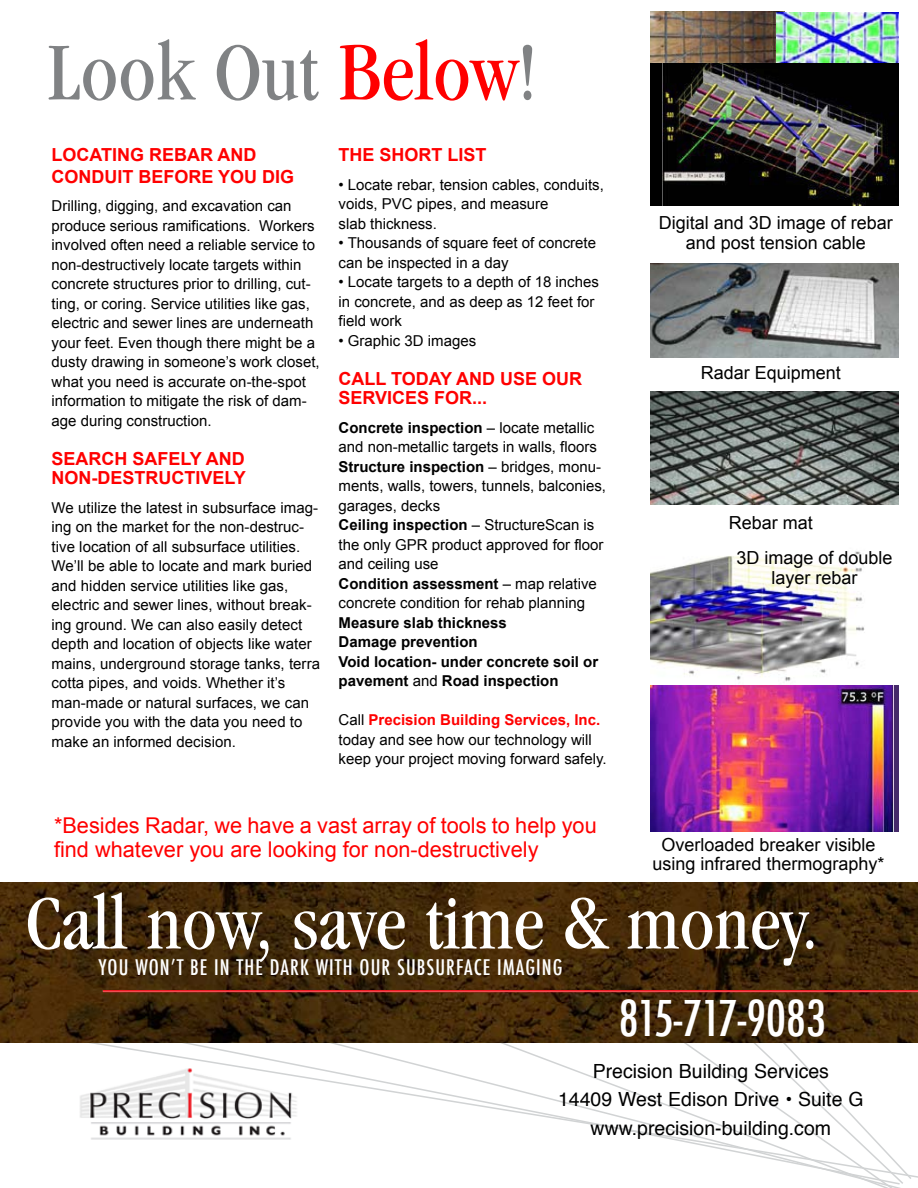
<style>
.page{position:relative;width:918px;height:1188px;background:#fff}
.page>*{position:absolute;margin:0;border:0;box-sizing:border-box;transform-origin:0 0}
.t1{font:condensed 84.9px "Garamond";color:#808284}
.t2{font:condensed 79.05px "Garamond";color:#fff}
.t3{font:500 condensed 48px "Futura";letter-spacing:-.025em;color:#fff}
.t4{font:21.75px/24px "Arial";color:#f00}
.t5{font:500 condensed 21px "Futura";letter-spacing:.05em;color:#fff}
.t6{font:19.5px/28.5px "Helvetica";color:#000;text-align:center}
.t7{font:18px/19.5px "Arial";color:#000;text-align:center}
.t8{font:700 18px/21.6px "Arial";color:#f00}
.t9{font:18px/22.5px "Arial";color:#f00}
.t10{font:15px/19.5px "Arial";color:#000}
.t11{font:700 15px/19.5px "Arial";color:#000}
.s1{color:#f00}
.s2{font-weight:700}
.s3{font-weight:400}
.s4{font-weight:700;color:#f00}
</style>
<div class="page">
<img style="left:650px;top:551px;width:215px;height:130px">
<img style="left:650px;top:392px;width:248px;height:113px">
<img style="left:650px;top:263px;width:248px;height:95px">
<svg style="left:0;top:1042px;width:918px;height:137px"></svg>
<img style="left:0;top:883px;width:918px;height:159px">
<hr style="left:103px;top:990px;width:815px;height:2px;background:#fff">
<hr style="left:103px;top:992px;width:815px;height:1px;background:#ed1c24">
<hr style="left:103px;top:990px;width:815px;height:1px;background:#ed1c24">
<div style="left:650px;top:37px;width:248px;height:169px;background:#000"></div>
<img style="left:663px;top:63px;width:233px;height:143px">
<img style="left:650px;top:685px;width:244px;height:147px">
<img style="left:650px;top:12px;width:127px;height:51px">
<img style="left:777px;top:12px;width:121px;height:51px">
<h1 class="t1" style="left:48px;top:25px;width:491px">Look Out <span class="s1">Below</span>!</h1>
<p class="t8" style="left:52px;top:145px;width:222px">Locating Rebar and<br>Conduit BEFORE YOU DIG</p>
<p class="t10" style="left:52px;top:197px;width:270px">Drilling, digging, and excavation can produce serious ramifications. Workers involved often need a reliable service to non-destructively locate targets within concrete structures prior to drilling, cut&shy;ting, or coring. Service utilities like gas, electric and sewer lines are underneath your feet. Even though there might be a dusty drawing in someone’s work closet, what you need is accurate on-the-spot information to mitigate the risk of dam&shy;age during construction.</p>
<p class="t8" style="left:52px;top:450px;width:169px;line-height:19.5px">SEARCH SAFELY AND<br>NON</p>
<p class="t8" style="left:92px;top:468px;width:78px">-DESTRUCTI</p>
<p class="t8" style="left:201px;top:468px;width:47px">VELY</p>
<p class="t10" style="left:52px;top:498px;width:270px">We utilize the latest in subsurface imag&shy;ing on the market for the non-destruc&shy;tive location of all subsurface utilities.<br>We’ll be able to locate and mark buried and hidden service utilities like gas, electric and sewer lines, without break&shy;ing ground. We can also easily detect depth and location of objects like water mains, underground storage tanks, terra cotta pipes, and voids. Whether it’s man-made or natural surfaces, we can provide you with the data you need to make an informed decision.</p>
<p class="t8" style="left:339px;top:145px;width:149px">THE SHORT LIST</p>
<p class="t10" style="left:339px;top:175px;width:267px">• Locate rebar, tension cables, conduits, voids, PVC pipes, and measure<br>slab thickness.</p>
<p class="t10" style="left:339px;top:234px;width:259px">• Thousands of square feet of concrete can be inspected in a day</p>
<p class="t10" style="left:339px;top:273px;width:262px">• Locate targets to a depth of 18 inches in concrete, and as deep as 12 feet for field work</p>
<p class="t10" style="left:339px;top:331px;width:139px">• Graphic 3D images</p>
<p class="t8" style="left:339px;top:368px;width:67px">CALL TODA</p>
<p class="t8" style="left:440px;top:368px;width:30px">Y AND</p>
<p class="t8" style="left:500px;top:368px;width:78px">Use our</p>
<p class="t8" style="left:339px;top:388px;width:150px">SERVICES for...</p>
<p class="t10" style="left:339px;top:418px;width:269px"><span class="s2">Concrete inspection</span> – locate metallic and non-metallic targets in walls, floors <span class="s2">Structure inspection</span> – bridges, monu&shy;ments, walls, towers, tunnels, balconies, garages, decks<br><span class="s2">Ceiling inspection</span> – StructureScan is the only GPR product approved for floor and ceiling use<br><span class="s2">Condition assessment</span> – map relative concrete condition for rehab planning</p>
<p class="t11" style="left:339px;top:613px;width:261px">Measure slab thickness<br>Damage prevention<br>Void location- under concrete soil or pavement <span class="s3">and</span> Road inspection</p>
<p class="t10" style="left:339px;top:711px;width:270px">Call <span class="s4">Precision Building Services, Inc. </span>today and see how our technology will keep your project moving forward safely.</p>
<h3 class="t4" style="left:54px;top:814px;width:544px">*Besides Radar, we have a vast array of tools to help you find whatever you are looking for non-destructively</h3>
<p class="t9" style="left:54px;top:815px;width:451px">*Besides Infrared, we have a vast array of tools to help you find whatever you are looking for non-destructively</p>
<p class="t7" style="left:659px;top:213px;width:236px">Digital and 3D image of rebar and post tension cable</p>
<p class="t7" style="left:701px;top:363px;width:142px">Radar Equipment</p>
<p class="t7" style="left:729px;top:513px;width:86px">Rebar mat</p>
<p class="t7" style="left:736px;top:548px;width:158px">3D image of double layer rebar</p>
<p class="t7" style="left:653px;top:835px;width:234px">Overloaded breaker visible using infrared thermography*</p>
<h2 class="t2" style="left:26px;top:879px;width:794px">Call now, save time &amp; money.</h2>
<h3 class="t5" style="left:99px;top:954px;width:465px">YOU WON’T BE IN THE DARK WITH OUR SUBSURFACE IMAGING</h3>
<h3 class="t3" style="left:619px;top:988px;width:208px">815-717-9083</h3>
<h3 class="t6" style="left:558px;top:1057px;width:307px">Precision Building Services<br>14409 West Edison Drive • Suite G www.precision-building.com</h3>
</div>
